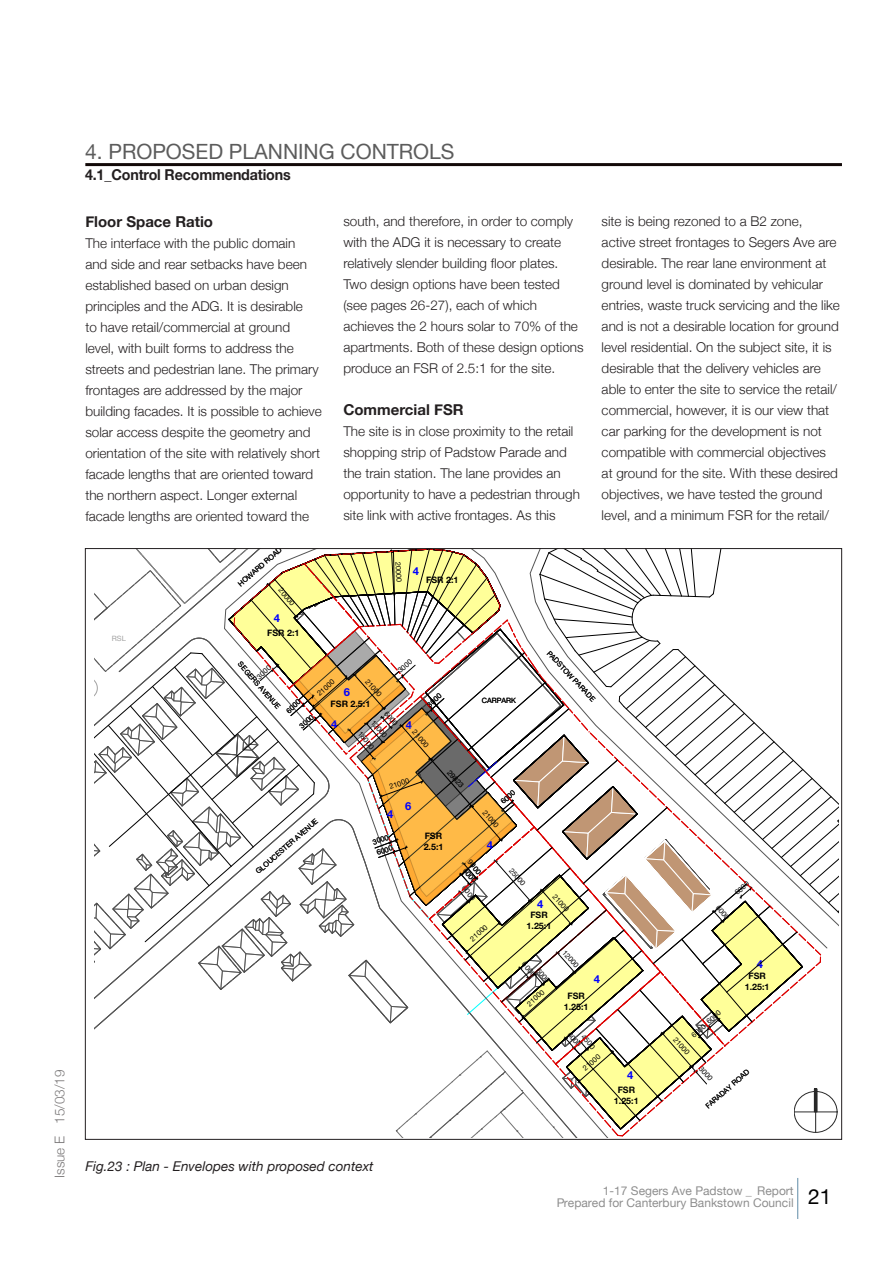
<style>
.page{position:relative;width:893px;height:1263px;background:#fff}
.page>*{position:absolute;margin:0;border:0;box-sizing:border-box;transform-origin:0 0}
.Heading{font:21px "Helvetica Neue";color:#5c5c5c}
.Heading_2{font:700 15px "Helvetica Neue";color:#231f20}
.Heading_2-2{font:700 15px "Helvetica Neue";color:#231f20;scale:.95 1}
.t1{font:300 13.5px/21px "Helvetica Neue";color:#231f20}
.t2{font:italic 13.5px "Helvetica Neue";color:#231f20}
.t3{font:12px/11.6px "Helvetica Neue";color:#797979}
.t4{font:700 11.1px "Helvetica Neue";color:#00f}
.t5{font:700 8.85px/10.6px "Helvetica Neue";color:#000;text-align:center}
.t6{font:7.35px/11.4px "Helvetica Neue";color:#000}
.t7{font:7.35px "Helvetica Neue";color:rgb(138 138 138/.8)}
</style>
<div class="page">
<hr style="left:85px;top:163px;width:757px;height:3px;background:#120908">
<hr style="left:797px;top:1178px;width:1px;height:41px;background:#608ca7">
<svg style="left:95px;top:548px;width:744px;height:590px"></svg>
<hr style="left:794px;top:1112px;width:43px;height:1px;background:#000">
<p class="t1" style="left:48px;top:1178px;width:110px;rotate:-90deg">Issue E 15/03/19</p>
<p class="Heading" style="left:85px;top:136px;width:371px">4. PROPOSED PLANNING CONTROLS</p>
<p class="Heading_2-2" style="left:85px;top:163px;width:218px">4.1_Control Recommendations</p>
<p class="Heading_2" style="left:85px;top:210px;width:129px">Floor Space Ratio</p>
<p class="t1" style="left:85px;top:232px;width:238px">The interface with the public domain<br>and side and rear setbacks have been established based on urban design principles and the ADG. It is desirable<br>to have retail/commercial at ground level, with built forms to address the streets and pedestrian lane. The primary frontages are addressed by the major building facades. It is possible to achieve solar access despite the geometry and orientation of the site with relatively short facade lengths that are oriented toward the northern aspect. Longer external facade lengths are oriented toward the</p>
<p class="t1" style="left:343px;top:209px;width:231px">south, and therefore, in order to comply with the ADG it is necessary to create relatively slender building floor plates.</p>
<p class="t1" style="left:343px;top:272px;width:242px">Two design options have been tested (see pages 26-27), each of which achieves the 2 hours solar to 70% of the apartments. Both of these design options produce an FSR of 2.5:1 for the site.</p>
<p class="Heading_2" style="left:343px;top:398px;width:122px">Commercial FSR</p>
<p class="t1" style="left:343px;top:419px;width:238px">The site is in close proximity to the retail shopping strip of Padstow Parade and the train station. The lane provides an opportunity to have a pedestrian through site link with active frontages. As this</p>
<p class="t7" style="left:112px;top:634px;width:16px">RSL</p>
<p class="t6" style="left:235px;top:581px;width:57px;rotate:-41deg">HOWARD ROAD</p>
<p class="t6" style="left:284px;top:585px;width:22px;rotate:49deg">20000</p>
<p class="t4" style="left:274px;top:612px;width:8px">4</p>
<p class="t5" style="left:267px;top:628px;width:34px">FSR 2:1</p>
<p class="t6" style="left:404px;top:561px;width:22px;rotate:87deg">20000</p>
<p class="t4" style="left:413px;top:565px;width:8px">4</p>
<p class="t5" style="left:426px;top:574px;width:34px">FSR 2:1</p>
<p class="t1" style="left:602px;top:209px;width:240px">site is being rezoned to a B2 zone,<br>active street frontages to Segers Ave are desirable. The rear lane environment at ground level is dominated by vehicular entries, waste truck servicing and the like and is not a desirable location for ground level residential. On the subject site, it is desirable that the delivery vehicles are able to enter the site to service the retail/ commercial, however, it is our view that car parking for the development is not compatible with commercial objectives at ground for the site. With these desired objectives, we have tested the ground level, and a minimum FSR for the retail/</p>
<p class="t6" style="left:395px;top:667px;width:18px;rotate:-41deg">3000</p>
<p class="t6" style="left:244px;top:659px;width:62px;rotate:49deg">SEGERS AVENUE</p>
<p class="t6" style="left:254px;top:673px;width:18px;rotate:-41deg">3000</p>
<p class="t6" style="left:371px;top:676px;width:22px;rotate:49deg">21000</p>
<p class="t6" style="left:314px;top:690px;width:22px;rotate:-41deg">21000</p>
<p class="t5" style="left:331px;top:699px;width:41px">FSR 2.5:1</p>
<p class="t4" style="left:344px;top:685px;width:8px">6</p>
<p class="t6" style="left:424px;top:701px;width:18px;rotate:-41deg">3000</p>
<p class="t6" style="left:284px;top:707px;width:18px;rotate:-41deg">6000</p>
<p class="t5" style="left:358px;top:699px;width:6px">3</p>
<p class="t6" style="left:390px;top:708px;width:18px;rotate:49deg">6000</p>
<p class="t6" style="left:297px;top:723px;width:18px;rotate:-41deg">3000</p>
<p class="t4" style="left:331px;top:717px;width:8px">4</p>
<p class="t4" style="left:406px;top:718px;width:8px">4</p>
<p class="t6" style="left:377px;top:717px;width:22px;rotate:49deg">12000</p>
<p class="t4" style="left:403px;top:717px;width:8px">4</p>
<p class="t6" style="left:418px;top:727px;width:22px;rotate:49deg">21000</p>
<p class="t6" style="left:364px;top:729px;width:22px;rotate:49deg">18000</p>
<p class="t6" style="left:482px;top:695px;width:36px">CARPARK</p>
<p class="t6" style="left:552px;top:648px;width:68px;rotate:47deg">PADSTOW PARADE</p>
<p class="t6" style="left:253px;top:868px;width:81px;rotate:-41deg">GLOUCESTER AVENUE</p>
<p class="t6" style="left:388px;top:782px;width:22px;rotate:-20deg">21000</p>
<p class="t4" style="left:405px;top:799px;width:8px">6</p>
<p class="t4" style="left:387px;top:808px;width:8px">4</p>
<p class="t6" style="left:371px;top:837px;width:18px;rotate:-20deg">3000<br>6000</p>
<p class="t6" style="left:453px;top:767px;width:22px;rotate:49deg">29823</p>
<p class="t5" style="left:424px;top:831px;width:21px;text-align:left">FSR<br>2.5:1</p>
<p class="t6" style="left:498px;top:798px;width:18px;rotate:-41deg">6000</p>
<p class="t6" style="left:488px;top:807px;width:22px;rotate:49deg">21000</p>
<p class="t4" style="left:487px;top:839px;width:8px">4</p>
<p class="t6" style="left:473px;top:857px;width:18px;rotate:49deg">9000</p>
<p class="t6" style="left:469px;top:865px;width:18px;rotate:49deg">6000</p>
<p class="t6" style="left:468px;top:883px;width:18px;rotate:49deg">6000</p>
<p class="t6" style="left:467px;top:935px;width:22px;rotate:-41deg">21000</p>
<p class="t6" style="left:515px;top:865px;width:22px;rotate:49deg">25000</p>
<p class="t6" style="left:558px;top:891px;width:22px;rotate:49deg">21000</p>
<p class="t4" style="left:537px;top:898px;width:8px">4</p>
<p class="t5" style="left:527px;top:910px;width:26px">FSR<br>1.25:1</p>
<p class="t6" style="left:528px;top:959px;width:18px;rotate:49deg">6000</p>
<p class="t6" style="left:542px;top:965px;width:18px;rotate:49deg">6000</p>
<p class="t6" style="left:524px;top:1000px;width:22px;rotate:-41deg">21000</p>
<p class="t6" style="left:568px;top:947px;width:22px;rotate:49deg">12000</p>
<p class="t4" style="left:594px;top:973px;width:8px">4</p>
<p class="t5" style="left:564px;top:991px;width:26px">FSR<br>1.25:1</p>
<p class="t6" style="left:573px;top:1029px;width:18px;rotate:49deg">6000</p>
<p class="t6" style="left:587px;top:1032px;width:18px;rotate:49deg">4500</p>
<p class="t6" style="left:580px;top:1065px;width:22px;rotate:-41deg">21000</p>
<p class="t4" style="left:627px;top:1068px;width:8px">4</p>
<p class="t5" style="left:614px;top:1085px;width:26px">FSR<br>1.25:1</p>
<p class="t2" style="left:85px;top:1156px;width:290px">Fig.23 : Plan - Envelopes with proposed context</p>
<p class="t6" style="left:732px;top:889px;width:18px;rotate:-41deg">6000</p>
<p class="t6" style="left:722px;top:902px;width:18px;rotate:49deg">6000</p>
<p class="t6" style="left:704px;top:1018px;width:18px;rotate:-41deg">6000</p>
<p class="t6" style="left:689px;top:1032px;width:18px;rotate:-41deg">6000</p>
<p class="t6" style="left:679px;top:1034px;width:22px;rotate:49deg">21000</p>
<p class="t4" style="left:757px;top:958px;width:8px">4</p>
<p class="t5" style="left:745px;top:970px;width:26px">FSR<br>1.25:1</p>
<p class="t6" style="left:705px;top:1063px;width:18px;rotate:49deg">3000</p>
<p class="t6" style="left:703px;top:1103px;width:57px;rotate:-41deg">FARADAY ROAD</p>
<p class="t3" style="left:556px;top:1186px;width:277px;text-indent:47px">1-17 Segers Ave Padstow _ Report<br>Prepared for Canterbury Bankstown Council <sup>21</sup></p>
</div>
